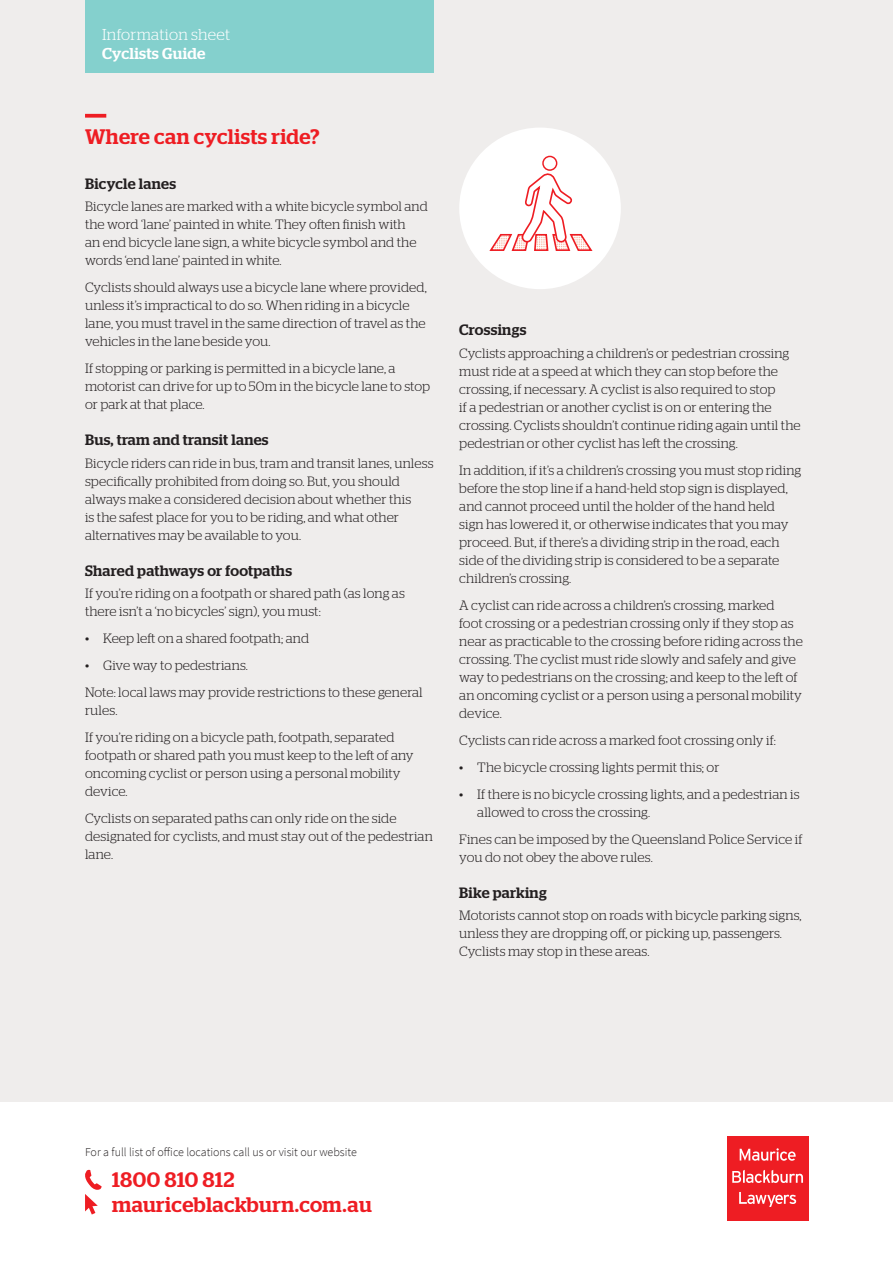
<style>
.page{position:relative;width:893px;height:1263px;background:#fff}
.page>*{position:absolute;margin:0;border:0;box-sizing:border-box;transform-origin:0 0}
.t1{font:500 21px/24.8px "Stag";letter-spacing:.01em;color:#ee1d23}
.t2{font:300 15.75px "Stag";letter-spacing:.02em;color:#fff}
.t3{font:500 15.75px "Stag";letter-spacing:.02em;color:#fff}
.t4{font:500 15px "Stag";letter-spacing:.02em;color:#231f20}
.t5{font:300 13.5px/18px "Stag";letter-spacing:.005em;color:#231f20}
.t6{font:300 12px "Source Sans Pro";color:#231f20}
</style>
<div class="page">
<div style="left:0;top:0;width:893px;height:1101px;background:#efedec"></div>
<div style="left:85px;top:0;width:349px;height:72px;background:#84d0cd"></div>
<svg style="left:85px;top:1170px;width:17px;height:44px"></svg>
<div style="left:727px;top:1136px;width:81px;height:84px;background:#ee1d23"></div>
<svg style="left:739px;top:1192px;width:57px;height:15px"></svg>
<svg style="left:732px;top:1170px;width:71px;height:13px"></svg>
<svg style="left:740px;top:1148px;width:56px;height:13px"></svg>
<svg style="left:85px;top:114px;width:21px;height:4px"></svg>
<div style="left:459px;top:128px;width:162px;height:161px;background:#fff;border-radius:50%"></div>
<svg style="left:489px;top:173px;width:104px;height:78px"></svg>
<div style="left:542px;top:156px;width:15px;height:15px;border:1px solid #ee1d23;border-radius:50%"></div>
<p class="t2" style="left:102px;top:25px;width:130px">Information sheet</p>
<p class="t3" style="left:102px;top:44px;width:105px">Cyclists Guide</p>
<h1 class="t1" style="left:85px;top:124px;width:236px">Where can cyclists ride?</h1>
<p class="t4" style="left:85px;top:175px;width:92px">Bicycle lanes</p>
<p class="t5" style="left:85px;top:197px;width:344px">Bicycle lanes are marked with a white bicycle symbol and the word ‘lane’ painted in white. They often finish with<br>an end bicycle lane sign, a white bicycle symbol and the words ‘end lane’ painted in white.</p>
<p class="t5" style="left:85px;top:278px;width:343px">Cyclists should always use a bicycle lane where provided, unless it’s impractical to do so. When riding in a bicycle lane, you must travel in the same direction of travel as the vehicles in the lane beside you.</p>
<p class="t5" style="left:85px;top:359px;width:347px">If stopping or parking is permitted in a bicycle lane, a motorist can drive for up to 50m in the bicycle lane to stop or park at that place.</p>
<p class="t4" style="left:85px;top:431px;width:185px">Bus, tram and transit lanes</p>
<p class="t5" style="left:85px;top:454px;width:350px">Bicycle riders can ride in bus, tram and transit lanes, unless specifically prohibited from doing so. But, you should always make a considered decision about whether this<br>is the safest place for you to be riding, and what other alternatives may be available to you.</p>
<p class="t4" style="left:85px;top:562px;width:208px">Shared pathways or footpaths</p>
<p class="t5" style="left:85px;top:584px;width:321px">If you’re riding on a footpath or shared path (as long as there isn’t a ‘no bicycles’ sign), you must:</p>
<p class="t5" style="left:85px;top:629px;width:226px">• Keep left on a shared footpath; and</p>
<p class="t5" style="left:85px;top:652px;width:339px;line-height:27px">• Give way to pedestrians.<br>Note: local laws may provide restrictions to these general</p>
<p class="t5" style="left:85px;top:697px;width:311px;line-height:27px">rules.<br>If you’re riding on a bicycle path, footpath, separated</p>
<p class="t5" style="left:85px;top:746px;width:330px">footpath or shared path you must keep to the left of any oncoming cyclist or person using a personal mobility device.</p>
<p class="t5" style="left:85px;top:809px;width:349px">Cyclists on separated paths can only ride on the side designated for cyclists, and must stay out of the pedestrian lane.</p>
<p class="t4" style="left:459px;top:321px;width:69px">Crossings</p>
<p class="t5" style="left:459px;top:344px;width:343px">Cyclists approaching a children’s or pedestrian crossing must ride at a speed at which they can stop before the crossing, if necessary. A cyclist is also required to stop<br>if a pedestrian or another cyclist is on or entering the crossing. Cyclists shouldn’t continue riding again until the pedestrian or other cyclist has left the crossing.</p>
<p class="t5" style="left:459px;top:461px;width:344px">In addition, if it’s a children’s crossing you must stop riding before the stop line if a hand-held stop sign is displayed, and cannot proceed until the holder of the hand held sign has lowered it, or otherwise indicates that you may proceed. But, if there’s a dividing strip in the road, each side of the dividing strip is considered to be a separate children’s crossing.</p>
<p class="t5" style="left:459px;top:596px;width:345px">A cyclist can ride across a children’s crossing, marked<br>foot crossing or a pedestrian crossing only if they stop as near as practicable to the crossing before riding across the crossing. The cyclist must ride slowly and safely and give way to pedestrians on the crossing; and keep to the left of an oncoming cyclist or a person using a personal mobility device.</p>
<p class="t5" style="left:459px;top:731px;width:318px">Cyclists can ride across a marked foot crossing only if:</p>
<p class="t5" style="left:459px;top:758px;width:262px">• The bicycle crossing lights permit this; or</p>
<p class="t5" style="left:477px;top:785px;width:324px;text-indent:-18px">• If there is no bicycle crossing lights, and a pedestrian is allowed to cross the crossing.</p>
<p class="t5" style="left:459px;top:830px;width:345px">Fines can be imposed by the Queensland Police Service if you do not obey the above rules.</p>
<p class="t4" style="left:459px;top:884px;width:89px">Bike parking</p>
<p class="t5" style="left:459px;top:906px;width:344px">Motorists cannot stop on roads with bicycle parking signs, unless they are dropping off, or picking up, passengers.<br>Cyclists may stop in these areas.</p>
<p class="t6" style="left:85px;top:1144px;width:273px">For a full list of office locations call us or visit our website</p>
<h1 class="t1" style="left:112px;top:1167px;width:261px">1800 810 812 mauriceblackburn.com.au</h1>
</div>
